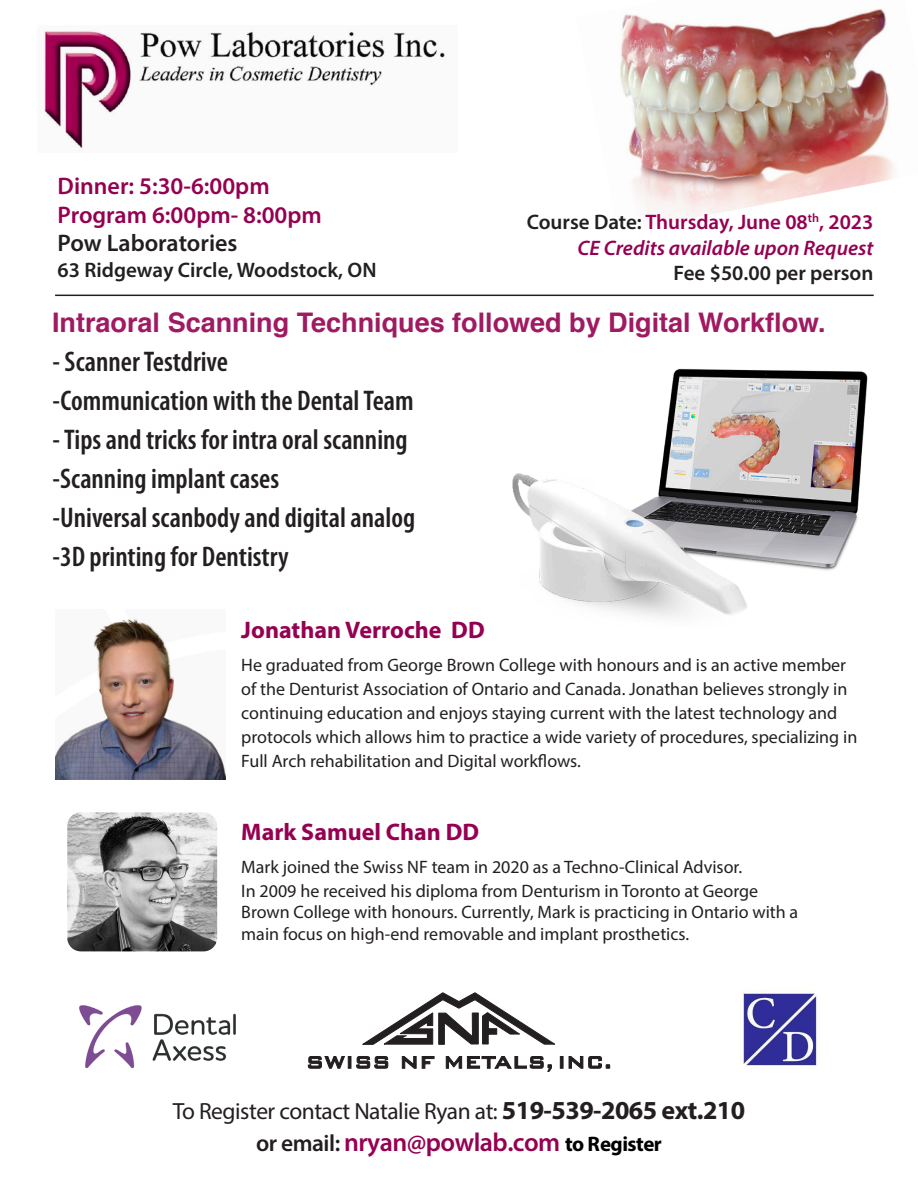
<style>
.page{position:relative;width:918px;height:1188px;background:#fff}
.page>*{position:absolute;margin:0;border:0;box-sizing:border-box;transform-origin:0 0}
.t1{font:600 condensed 28.5px "Myriad Pro";color:#231f20}
.t2{font:700 27px "Helvetica";color:#a01a62}
.t3{font:600 26.1px "Myriad Pro";letter-spacing:-.02em;color:#950051}
.t4{font:600 24px "Myriad Pro";color:#950051}
.t5{font:700 24px "Myriad Pro";color:#950051}
.t6{font:600 24px "Myriad Pro";color:#231f20}
.t7{font:23.4px "Myriad Pro";letter-spacing:-.02em;color:#231f20}
.t8{font:italic 600 21px/25.2px "Myriad Pro";color:#950051;text-align:right}
.t9{font:600 21px "Myriad Pro";color:#231f20}
.t10{font:18px/24px "Myriad Pro";color:#231f20}
.s1{font-style:normal;color:#231f20}
.s2{font-style:normal}
.s3{font-weight:700;font-size:26.1px}
.s4{font-size:23.4px;color:#231f20}
.s5{font-weight:700;font-size:21px;color:#000}
</style>
<div class="page">
<img style="left:620px;top:8px;width:275px;height:215px">
<hr style="left:55px;top:295px;width:819px;height:1px;background:#231f20">
<img style="left:67px;top:812px;width:150px;height:139px">
<img style="left:512px;top:368px;width:356px;height:250px">
<img style="left:43px;top:29px;width:402px;height:122px">
<img style="left:56px;top:619px;width:170px;height:160px">
<img style="left:79px;top:1005px;width:157px;height:64px">
<img style="left:740px;top:990px;width:78px;height:80px">
<svg style="left:362px;top:992px;width:193px;height:53px"></svg>
<svg style="left:308px;top:1056px;width:81px;height:13px"></svg>
<svg style="left:402px;top:1056px;width:33px;height:13px"></svg>
<svg style="left:446px;top:1056px;width:106px;height:16px"></svg>
<svg style="left:560px;top:1056px;width:50px;height:13px"></svg>
<p class="t4" style="left:58px;top:170px;width:214px">Dinner: 5:30-6:00pm</p>
<p class="t4" style="left:58px;top:199px;width:266px">Program 6:00pm- 8:00pm</p>
<p class="t6" style="left:58px;top:228px;width:181px">Pow Laboratories</p>
<p class="t9" style="left:58px;top:256px;width:320px">63 Ridgeway Circle, Woodstock, ON</p>
<p class="t8" style="left:527px;top:209px;width:348px"><span class="s1">Course Date:</span> <span class="s2">Thursday, June 08</span><sup>th</sup><span class="s2">, 2023<br></span>CE Credits available upon Request</p>
<p class="t9" style="left:674px;top:259px;width:201px">Fee $50.00 per person</p>
<p class="t2" style="left:52px;top:301px;width:775px">Intraoral Scanning Techniques followed by Digital Workflow.</p>
<p class="t1" style="left:52px;top:346px;width:177px">- Scanner Testdrive</p>
<p class="t1" style="left:52px;top:385px;width:363px">-Communication with the Dental Team</p>
<p class="t1" style="left:52px;top:424px;width:357px">- Tips and tricks for intra oral scanning</p>
<p class="t1" style="left:52px;top:463px;width:228px">-Scanning implant cases</p>
<p class="t1" style="left:52px;top:502px;width:364px">-Universal scanbody and digital analog</p>
<p class="t1" style="left:52px;top:541px;width:238px">-3D printing for Dentistry</p>
<p class="t5" style="left:241px;top:614px;width:245px">Jonathan Verroche DD</p>
<p class="t10" style="left:241px;top:653px;width:618px">He graduated from George Brown College with honours and is an active member of the Denturist Association of Ontario and Canada. Jonathan believes strongly in continuing education and enjoys staying current with the latest technology and protocols which allows him to practice a wide variety of procedures, specializing in Full Arch rehabilitation and Digital workflows.</p>
<p class="t5" style="left:241px;top:816px;width:239px">Mark Samuel Chan DD</p>
<p class="t10" style="left:241px;top:854px;width:518px">Mark joined the Swiss NF team in 2020 as a Techno-Clinical Advisor.<br>In 2009 he received his diploma from Denturism in Toronto at George</p>
<p class="t10" style="left:241px;top:901px;width:559px;line-height:21.6px">Brown College with honours. Currently, Mark is practicing in Ontario with a main focus on high-end removable and implant prosthetics.</p>
<p class="t7" style="left:173px;top:1097px;width:574px">To Register contact Natalie Ryan at: <span class="s3">519-539-2065 ext.210</span></p>
<p class="t3" style="left:256px;top:1125px;width:407px"><span class="s4">or email:</span> nryan@powlab.com <span class="s5">to Register</span></p>
</div>
